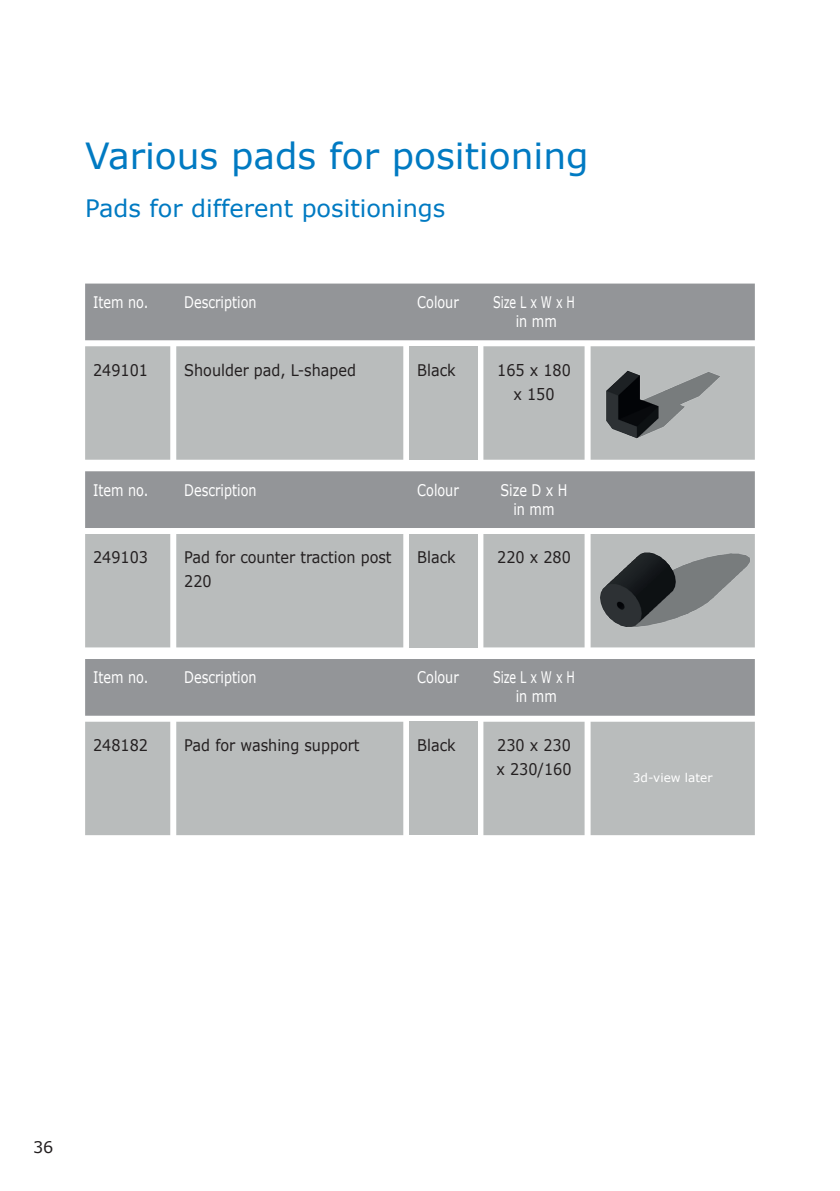
<style>
.page{position:relative;width:840px;height:1191px;background:#fff}
.page>*{position:absolute;margin:0;border:0;box-sizing:border-box;transform-origin:0 0}
.t1{font:36px "Verdana";color:#007ac2}
.t2{font:24px "Verdana";color:#007ac2}
.t3{font:16px/24px "Verdana";color:#231f20;scale:.9 1}
.t4{font:16px/19.2px "Verdana";color:#fff;text-align:center;scale:.8 1}
.t5{font:16px/19.2px "Verdana";color:#fff;text-align:center;scale:.7 1}
.t6{font:16px "Verdana";color:#231f20}
.t7{font:12px "Verdana";color:#fff}
</style>
<div class="page">
<div style="left:85px;top:659px;width:669px;height:56px;background:#939598"></div>
<div style="left:85px;top:721px;width:669px;height:114px;background:#b9bcbc"></div>
<div style="left:409px;top:721px;width:68px;height:114px;background:#b9bcbc"></div>
<div style="left:85px;top:283px;width:669px;height:57px;background:#939598"></div>
<svg style="left:85px;top:346px;width:669px;height:114px;fill:#b9bcbc"></svg>
<div style="left:409px;top:346px;width:68px;height:114px;background:#b9bcbc"></div>
<div style="left:85px;top:471px;width:669px;height:57px;background:#939598"></div>
<div style="left:85px;top:534px;width:669px;height:113px;background:#b9bcbc"></div>
<div style="left:409px;top:534px;width:68px;height:113px;background:#b9bcbc"></div>
<img style="left:601px;top:368px;width:121px;height:72px">
<img style="left:597px;top:550px;width:153px;height:80px">
<h1 class="t1" style="left:85px;top:133px;width:504px">Various pads for positioning</h1>
<h2 class="t2" style="left:85px;top:193px;width:361px">Pads for different positionings</h2>
<p class="t4" style="left:93px;top:293px;width:71px">Item no.</p>
<p class="t4" style="left:184px;top:293px;width:92px">Description</p>
<p class="t4" style="left:417px;top:293px;width:53px">Colour</p>
<p class="t5" style="left:492px;top:293px;width:118px">Size L x W x H in mm</p>
<p class="t3" style="left:93px;top:358px;width:63px">249101</p>
<p class="t3" style="left:184px;top:358px;width:192px">Shoulder pad, L-shaped</p>
<p class="t3" style="left:417px;top:358px;width:44px">Black</p>
<p class="t3" style="left:497px;top:358px;width:83px;text-align:center">165 x 180 x 150</p>
<p class="t4" style="left:93px;top:480px;width:71px">Item no.</p>
<p class="t4" style="left:184px;top:480px;width:92px">Description</p>
<p class="t4" style="left:417px;top:480px;width:53px">Colour</p>
<p class="t4" style="left:500px;top:480px;width:85px">Size D x H in mm</p>
<p class="t3" style="left:93px;top:545px;width:63px">249103</p>
<p class="t3" style="left:184px;top:545px;width:232px">Pad for counter traction post<br>220</p>
<p class="t3" style="left:417px;top:545px;width:44px">Black</p>
<p class="t3" style="left:497px;top:545px;width:83px">220 x 280</p>
<p class="t4" style="left:93px;top:668px;width:71px">Item no.</p>
<p class="t4" style="left:184px;top:668px;width:92px">Description</p>
<p class="t4" style="left:417px;top:668px;width:53px">Colour</p>
<p class="t5" style="left:492px;top:668px;width:118px">Size L x W x H in mm</p>
<p class="t3" style="left:93px;top:733px;width:63px">248182</p>
<p class="t3" style="left:184px;top:733px;width:196px">Pad for washing support</p>
<p class="t3" style="left:417px;top:733px;width:44px">Black</p>
<p class="t3" style="left:496px;top:733px;width:85px">230 x 230 x 230/160</p>
<p class="t7" style="left:632px;top:770px;width:81px">3d-view later</p>
<p class="t6" style="left:33px;top:1137px;width:22px">36</p>
</div>
